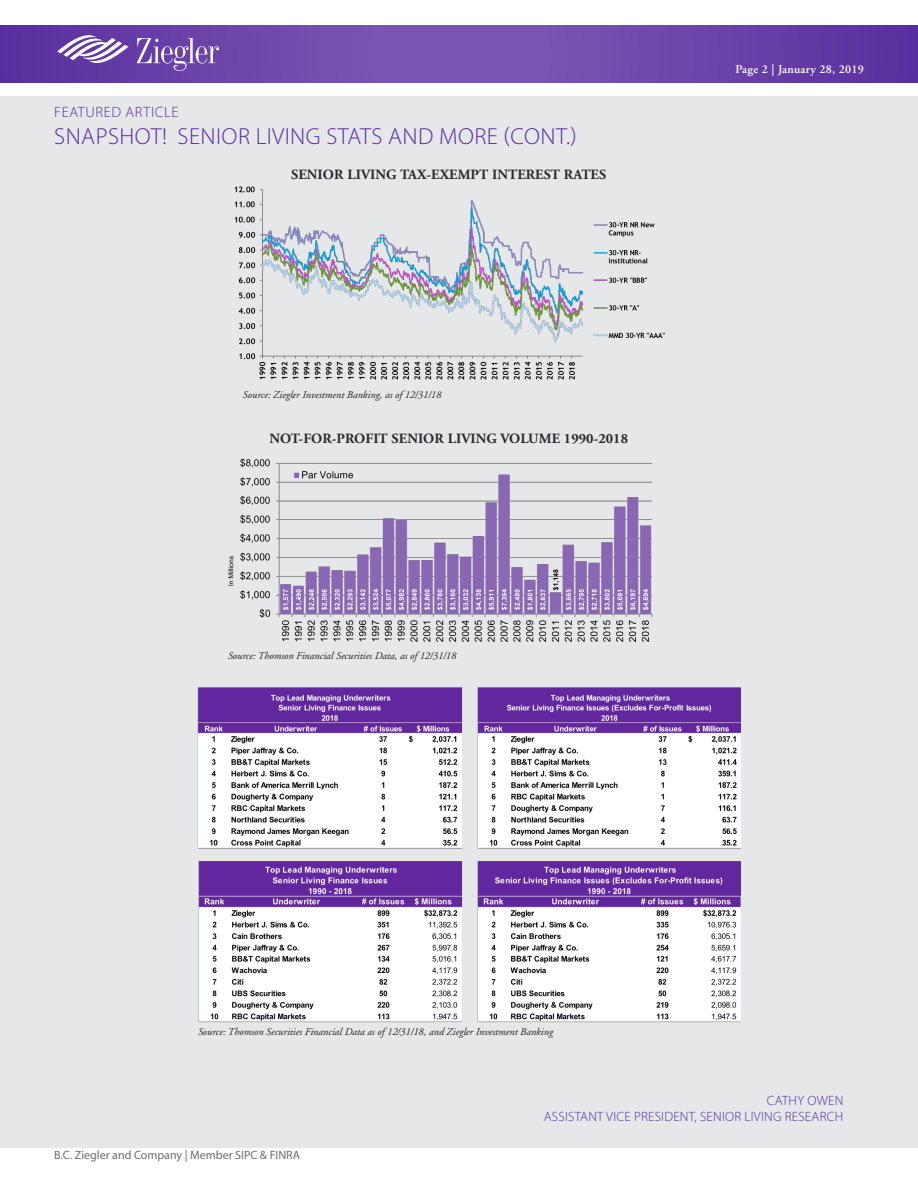
<style>
.page{position:relative;width:918px;height:1188px;background:#fff}
.page>*{position:absolute;margin:0;border:0;box-sizing:border-box;transform-origin:0 0}
.t1{font:300 23.25px "Myriad Pro";letter-spacing:.02em;color:#552b9d}
.t2{font:300 15px "Myriad Pro";letter-spacing:.045em;color:#552b9d}
.Normal_text{font:700 14.1px "Adobe Garamond";letter-spacing:.005em;color:#282c31}
.t3{font:300 13.5px "Myriad Pro";letter-spacing:.02em;color:#552b9d}
.t4{font:12px "Myriad Pro";color:#6c6d70}
.Normal_text-2{font:600 12px "Adobe Garamond";letter-spacing:.02em;color:#fff}
.t5{font:italic 10.5px "Adobe Garamond";color:#231f20}
</style>
<div class="page">
<svg style="left:0;top:25px;width:918px;height:58px;background:#6d45aa"></svg>
<svg style="left:137px;top:38px;width:82px;height:33px;background:#8665b8"></svg>
<svg style="left:57px;top:36px;width:71px;height:32px"></svg>
<div style="left:0;top:96px;width:918px;height:1052px;background:#e6e7e9"></div>
<img style="left:197px;top:687px;width:544px;height:336px">
<img style="left:228px;top:458px;width:425px;height:184px">
<img style="left:234px;top:186px;width:431px;height:194px">
<p class="t2" style="left:54px;top:103px;width:126px">FEATURED ARTICLE</p>
<p class="t1" style="left:54px;top:122px;width:524px">SNAPSHOT! SENIOR LIVING STATS AND MORE (CONT.)</p>
<p class="Normal_text" style="left:291px;top:167px;width:316px">SENIOR LIVING TAX-EXEMPT INTEREST RATES</p>
<p class="t5" style="left:243px;top:389px;width:200px">Source: Ziegler Investment Banking, as of 12/31/18</p>
<p class="Normal_text" style="left:269px;top:430px;width:360px">NOT-FOR-PROFIT SENIOR LIVING VOLUME 1990-2018</p>
<p class="t5" style="left:228px;top:650px;width:230px">Source: Thomson Financial Securities Data, as of 12/31/18</p>
<p class="Normal_text-2" style="left:735px;top:63px;width:130px">Page 2 | January 28, 2019</p>
<p class="t5" style="left:198px;top:1026px;width:357px">Source: Thomson Securities Financial Data as of 12/31/18, and Ziegler Investment Banking</p>
<p class="t4" style="left:54px;top:1147px;width:248px">B.C. Ziegler and Company | Member SIPC &amp; FINRA</p>
<p class="t3" style="left:767px;top:1092px;width:78px">CATHY OWEN</p>
<p class="t3" style="left:544px;top:1108px;width:301px">ASSISTANT VICE PRESIDENT, SENIOR LIVING RESEARCH</p>
</div>
